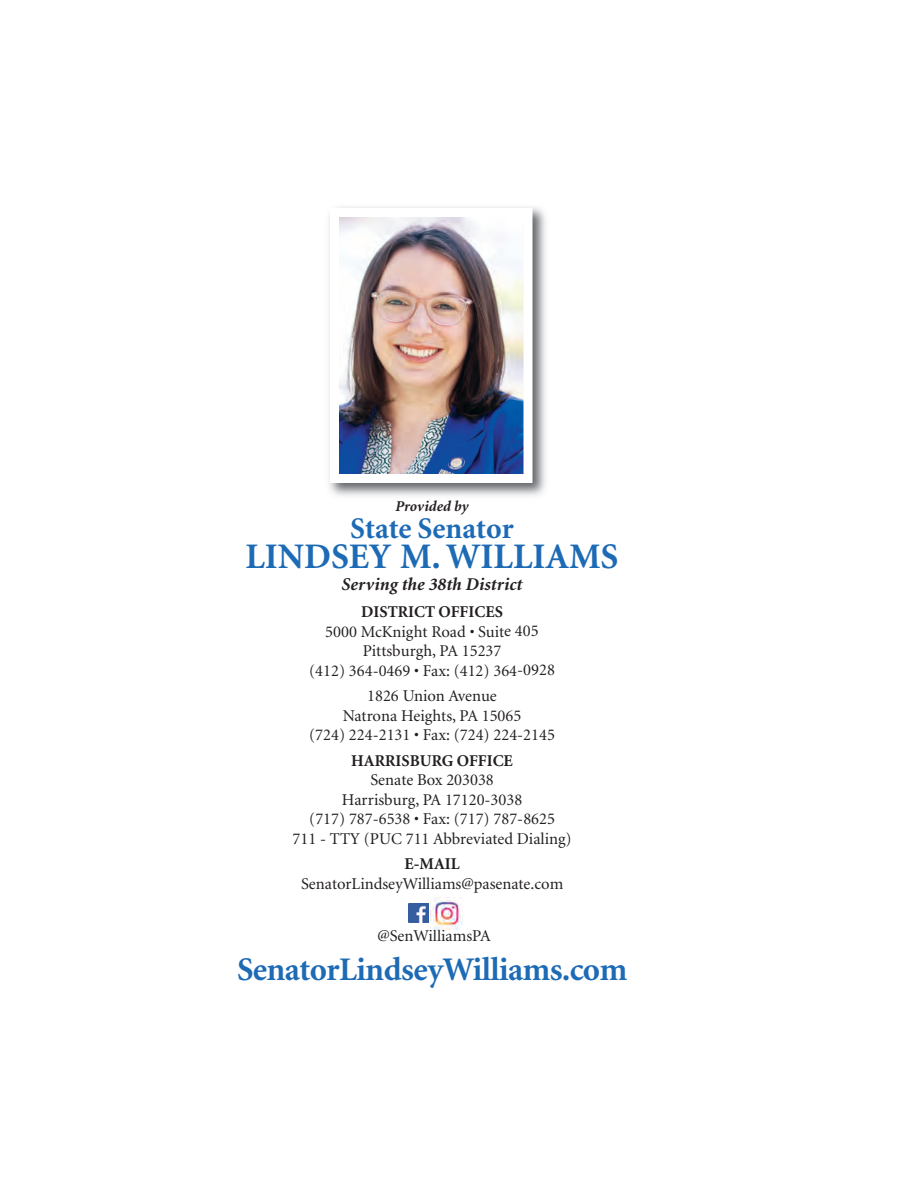
<style>
.page{position:relative;width:918px;height:1188px;background:#fff}
.page>*{position:absolute;margin:0;border:0;box-sizing:border-box;transform-origin:0 0}
.t1{font:700 36px "Minion";color:#1d6ab5}
.t2{font:700 33px "Minion";letter-spacing:-.015em;color:#1d6ab5}
.t3{font:700 30px "Minion";color:#1d6ab5}
.t4{font:italic 700 18px "Minion";color:#231f20}
.t5{font:16.5px/19.5px "Minion";color:#231f20;text-align:center}
.t6{font:700 16.5px "Minion";color:#231f20}
.t7{font:italic 700 15px "Minion";color:#231f20}
</style>
<div class="page">
<img style="left:329px;top:207px;width:217px;height:289px">
<img style="left:340px;top:218px;width:182px;height:255px">
<img style="left:431px;top:897px;width:32px;height:33px">
<img style="left:409px;top:903px;width:20px;height:20px">
<p class="t7" style="left:395px;top:500px;width:75px">Provided by</p>
<h3 class="t3" style="left:350px;top:517px;width:165px">State Senator</h3>
<h1 class="t1" style="left:246px;top:542px;width:374px">LINDSEY M. WILLIAMS</h1>
<p class="t4" style="left:342px;top:578px;width:182px">Serving the 38th District</p>
<p class="t6" style="left:361px;top:605px;width:143px">DISTRICT OFFICES</p>
<p class="t5" style="left:309px;top:623px;width:247px">5000 McKnight Road • Suite 405<br>Pittsburgh, PA 15237<br>(412) 364-0469 • Fax: (412) 364-0928</p>
<p class="t5" style="left:309px;top:687px;width:247px">1826 Union Avenue<br>Natrona Heights, PA 15065<br>(724) 224-2131 • Fax: (724) 224-2145</p>
<p class="t6" style="left:351px;top:754px;width:163px">HARRISBURG OFFICE</p>
<p class="t5" style="left:293px;top:771px;width:281px">Senate Box 203038<br>Harrisburg, PA 17120-3038<br>(717) 787-6538 • Fax: (717) 787-8625<br>711 - TTY (PUC 711 Abbreviated Dialing)</p>
<p class="t6" style="left:405px;top:857px;width:57px">E-MAIL</p>
<p class="t5" style="left:301px;top:875px;width:264px">SenatorLindseyWilliams@pasenate.com</p>
<p class="t5" style="left:377px;top:927px;width:115px">@SenWilliamsPA</p>
<h2 class="t2" style="left:237px;top:957px;width:392px">SenatorLindseyWilliams.com</h2>
</div>
